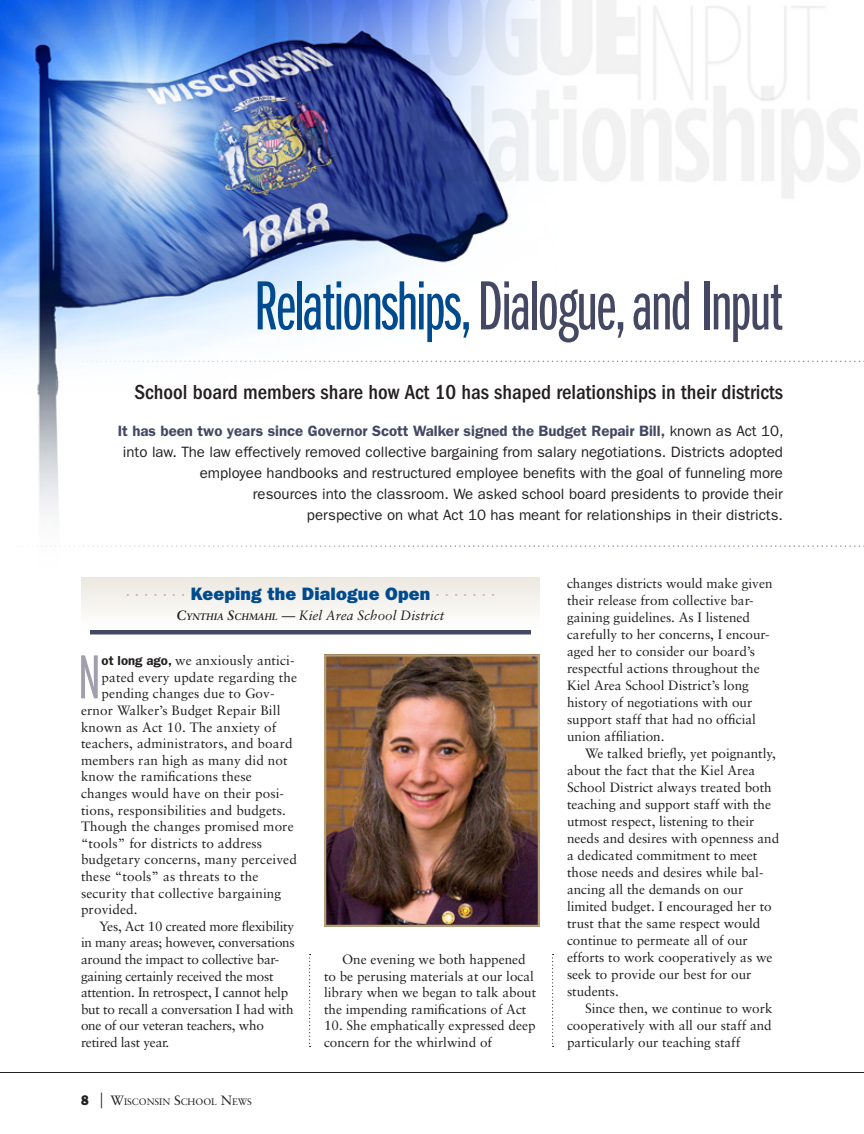
<style>
.page{position:relative;width:864px;height:1134px;background:#fff}
.page>*{position:absolute;margin:0;border:0;box-sizing:border-box;transform-origin:0 0}
.t1{font:72px "Franklin Gothic Book X Cmpr";letter-spacing:-.02em;color:#444863}
.t2{font:64.35px "Franklin Gothic Book X Cmpr";color:#a19ead}
.t3{font:500 condensed 21px "Franklin Gothic";color:#231f20}
.t4{font:800 18px "Franklin Gothic";letter-spacing:.01em;color:#004a8f}
.t5{font:15px/21px "Franklin Gothic";color:#231f20;text-align:right}
.t6{font:13.5px/17px "Sabon";color:#231f20}
.t7{font:13.5px "Sabon";letter-spacing:-.02em;color:#231f20}
.t8{font:italic 13.5px "Sabon";color:#231f20}
.t9{font:9.45px "Sabon";color:#231f20}
.t10{font:800 6px "Franklin Gothic";color:#c5b598}
.s1{color:#004a8f}
.s2{font-weight:600;color:#444863}
.s3{font-weight:700}
.s4{font-weight:700;font-size:9.45px}
.s5{font-family:"Franklin Gothic";font-weight:600;font-size:13.2px}
.s6{font-family:"Franklin Gothic";font-weight:800;font-size:14.1px}
.s7{font-size:20.25px}
.s8{font-size:13.5px}
</style>
<div class="page">
<img style="left:0;top:0;width:864px;height:578px">
<svg style="left:54px;top:361px;width:810px;height:1px"></svg>
<svg style="left:1px;top:545px;width:863px;height:2px"></svg>
<svg style="left:81px;top:578px;width:459px;height:57px;fill:#f6f4f0"></svg>
<hr style="left:90px;top:630px;width:441px;height:4px;background:#444863">
<img style="left:327px;top:657px;width:210px;height:267px">
<div style="left:324px;top:654px;width:216px;height:273px;border:2px solid #b29d78"></div>
<svg style="left:552px;top:954px;width:2px;height:93px"></svg>
<svg style="left:309px;top:954px;width:2px;height:93px"></svg>
<hr style="left:0;top:1072px;width:864px;height:1px;background:#231f20">
<h1 class="t1" style="left:254px;top:269px;width:530px"><span class="s1">Relationships,</span> Dialogue, and Input</h1>
<h3 class="t3" style="left:135px;top:380px;width:650px">School board members share how Act 10 has shaped relationships in their districts</h3>
<p class="t5" style="left:118px;top:421px;width:667px"><span class="s2">It has been two years since Governor Scott Walker signed the Budget Repair Bill,</span> known as Act 10, into law. The law effectively removed collective bargaining from salary negotiations. Districts adopted employee handbooks and restructured employee benefits with the goal of funneling more<br>resources into the classroom. We asked school board presidents to provide their<br>perspective on what Act 10 has meant for relationships in their districts.</p>
<p class="t10" style="left:126px;top:591px;width:61px">•••••••</p>
<h3 class="t4" style="left:191px;top:583px;width:241px">Keeping the Dialogue Open</h3>
<p class="t10" style="left:436px;top:591px;width:61px">•••••••</p>
<p class="t8" style="left:177px;top:607px;width:269px"><span class="s3">C</span><span class="s4">YNTHIA</span> <span class="s3">S</span><span class="s4">CHMAHL</span> — Kiel Area School District</p>
<h2 class="t2" style="left:78px;top:644px;width:25px">N</h2>
<p class="t6" style="left:102px;top:652px;width:195px"><span class="s5">ot long ago,</span> we anxiously antici-</p>
<p class="t6" style="left:102px;top:669px;width:197px">pated every update regarding the</p>
<p class="t6" style="left:102px;top:685px;width:175px">pending changes due to Gov-</p>
<p class="t6" style="left:81px;top:702px;width:201px">ernor Walker’s Budget Repair Bill</p>
<p class="t6" style="left:81px;top:718px;width:197px">known as Act 10. The anxiety of</p>
<p class="t6" style="left:81px;top:735px;width:213px">teachers, administrators, and board</p>
<p class="t6" style="left:81px;top:751px;width:208px">members ran high as many did not</p>
<p class="t6" style="left:81px;top:768px;width:172px">know the ramifications these</p>
<p class="t6" style="left:81px;top:785px;width:205px">changes would have on their posi-</p>
<p class="t6" style="left:81px;top:801px;width:207px">tions, responsibilities and budgets.</p>
<p class="t6" style="left:81px;top:818px;width:214px">Though the changes promised more</p>
<p class="t6" style="left:81px;top:834px;width:183px">“tools” for districts to address</p>
<p class="t6" style="left:81px;top:851px;width:217px">budgetary concerns, many perceived</p>
<p class="t6" style="left:81px;top:868px;width:179px">these “tools” as threats to the</p>
<p class="t6" style="left:81px;top:884px;width:202px">security that collective bargaining</p>
<p class="t6" style="left:81px;top:901px;width:58px">provided.</p>
<p class="t7" style="left:99px;top:918px;width:197px">Yes, Act 10 created more flexibility</p>
<p class="t7" style="left:81px;top:935px;width:215px">in many areas; however, conversations</p>
<p class="t7" style="left:81px;top:951px;width:200px">around the impact to collective bar-</p>
<p class="t7" style="left:81px;top:968px;width:194px">gaining certainly received the most</p>
<p class="t7" style="left:81px;top:984px;width:209px">attention. In retrospect, I cannot help</p>
<p class="t7" style="left:81px;top:1001px;width:214px">but to recall a conversation I had with</p>
<p class="t7" style="left:81px;top:1018px;width:184px">one of our veteran teachers, who</p>
<p class="t7" style="left:81px;top:1034px;width:90px">retired last year.</p>
<p class="t9" style="left:81px;top:1097px;width:172px"><span class="s6">8</span> <span class="s7">|</span> <span class="s8">W</span>ISCONSIN <span class="s8">S</span>CHOOL <span class="s8">N</span>EWS</p>
<p class="t6" style="left:324px;top:951px;width:214px;line-height:16.5px;text-indent:18px">One evening we both happened to be perusing materials at our local library when we began to talk about the impending ramifications of Act</p>
<p class="t6" style="left:324px;top:1017px;width:213px;line-height:16.5px">10. She emphatically expressed deep concern for the whirlwind of</p>
<p class="t6" style="left:567px;top:575px;width:207px">changes districts would make given their release from collective bar&shy;gaining guidelines. As I listened carefully to her concerns, I encour&shy;aged her to consider our board’s respectful actions throughout the<br>Kiel Area School District’s long history of negotiations with our support staff that had no official union affiliation.</p>
<p class="t6" style="left:567px;top:745px;width:214px;text-indent:18px">We talked briefly, yet poignantly, about the fact that the Kiel Area<br>School District always treated both teaching and support staff with the utmost respect, listening to their needs and desires with openness and a dedicated commitment to meet those needs and desires while bal&shy;ancing all the demands on our limited budget. I encouraged her to trust that the same respect would continue to permeate all of our efforts to work cooperatively as we seek to provide our best for our students.</p>
<p class="t6" style="left:567px;top:1000px;width:207px;text-align:justify;text-indent:18px">Since then, we continue to work cooperatively with all our staff and particularly our teaching staff</p>
</div>
